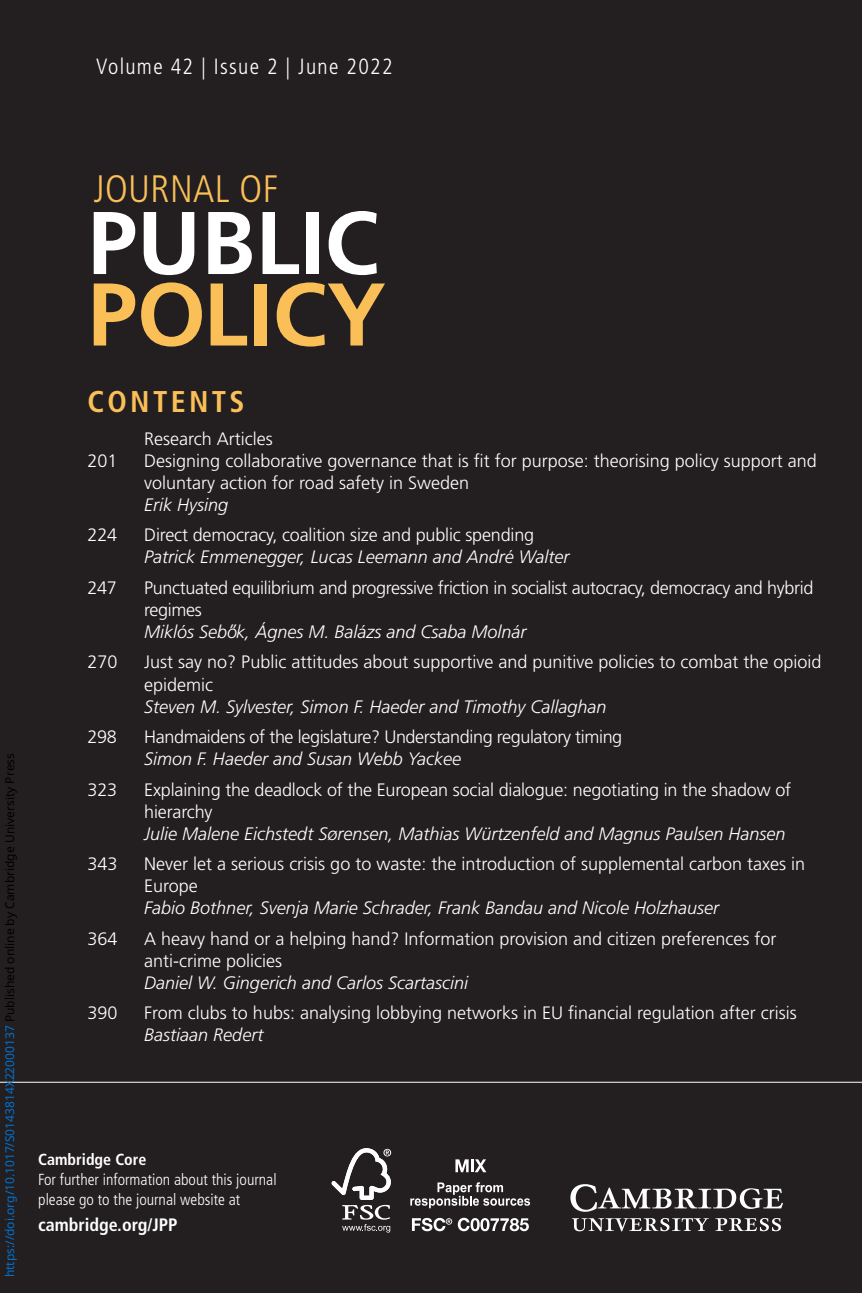
<style>
.page{position:relative;width:862px;height:1293px;background:#231f20}
.page>*{position:absolute;margin:0;border:0;box-sizing:border-box;transform-origin:0 0}
.t1{font:700 88.8px "Frutiger";color:#fff}
.t2{font:700 88.8px "Frutiger";color:#fbbf58}
.t3{font:300 condensed 38.2px "Frutiger";letter-spacing:.01em;color:#fbbf58}
.t4{font:700 condensed 30px "Frutiger LT Std";letter-spacing:.11em;color:#fbbf58}
.t5{font:300 condensed 22px "Frutiger";letter-spacing:.06em;color:#fff}
.t6{font:300 18px/22px "Frutiger";color:#fff}
.t7{font:italic 300 18px "Frutiger";color:#fff}
.t8{font:300 18px/22px "Frutiger";letter-spacing:-.02em;color:#fff}
.t9{font:700 condensed 18px "Frutiger LT Std";color:#fff}
.t10{font:300 condensed 16px/20px "Frutiger";color:#fff}
.t11{font:700 condensed 16px "Frutiger LT Std";color:#fff}
.t12{font:12px "Noto Sans";color:#0172cf}
.s1{color:#000}
</style>
<div class="page">
<hr style="left:0;top:1081px;width:862px;height:1px;background:#fff">
<svg style="left:570px;top:1184px;width:213px;height:47px"></svg>
<svg style="left:455px;top:1159px;width:31px;height:13px"></svg>
<svg style="left:410px;top:1182px;width:120px;height:26px"></svg>
<svg style="left:412px;top:1218px;width:40px;height:13px"></svg>
<svg style="left:458px;top:1217px;width:71px;height:14px"></svg>
<svg style="left:332px;top:1148px;width:59px;height:84px"></svg>
<p class="t5" style="left:96px;top:54px;width:298px">Volume 42 | Issue 2 | June 2022</p>
<p class="t12" style="left:1px;top:1277px;width:526px;rotate:-90deg">https://doi.org/10.1017/S0143814X22000137 <span class="s1">Published online by Cambridge University Press</span></p>
<h2 class="t3" style="left:94px;top:167px;width:181px">journal of</h2>
<h1 class="t1" style="left:88px;top:191px;width:293px">PUBLIC</h1>
<h1 class="t2" style="left:88px;top:262px;width:300px">POLICY</h1>
<h3 class="t4" style="left:88px;top:383px;width:158px">contents</h3>
<p class="t6" style="left:144px;top:428px;width:130px">Research Articles</p>
<p class="t6" style="left:88px;top:450px;width:32px">201</p>
<p class="t6" style="left:144px;top:450px;width:674px">Designing collaborative governance that is fit for purpose: theorising policy support and voluntary action for road safety in Sweden</p>
<p class="t7" style="left:144px;top:494px;width:86px">Erik Hysing</p>
<p class="t6" style="left:88px;top:524px;width:31px">224</p>
<p class="t6" style="left:144px;top:524px;width:391px">Direct democracy, coalition size and public spending</p>
<p class="t7" style="left:144px;top:547px;width:427px">Patrick Emmenegger, Lucas Leemann and André Walter</p>
<p class="t6" style="left:88px;top:577px;width:31px">247</p>
<p class="t8" style="left:144px;top:577px;width:670px">Punctuated equilibrium and progressive friction in socialist autocracy, democracy and hybrid regimes</p>
<p class="t7" style="left:144px;top:621px;width:384px">Miklós Sebo”k, Ágnes M. Balázs and Csaba Molnár</p>
<p class="t6" style="left:88px;top:651px;width:32px">270</p>
<p class="t6" style="left:144px;top:651px;width:679px">Just say no? Public attitudes about supportive and punitive policies to combat the opioid epidemic</p>
<p class="t7" style="left:144px;top:696px;width:463px">Steven M. Sylvester, Simon F. Haeder and Timothy Callaghan</p>
<p class="t6" style="left:88px;top:726px;width:31px">298</p>
<p class="t8" style="left:144px;top:726px;width:479px">Handmaidens of the legislature? Understanding regulatory timing</p>
<p class="t7" style="left:144px;top:748px;width:318px">Simon F. Haeder and Susan Webb Yackee</p>
<p class="t6" style="left:88px;top:778px;width:31px">323</p>
<p class="t6" style="left:144px;top:778px;width:648px">Explaining the deadlock of the European social dialogue: negotiating in the shadow of hierarchy</p>
<p class="t7" style="left:144px;top:823px;width:643px">Julie Malene Eichstedt Sørensen, Mathias Würtzenfeld and Magnus Paulsen Hansen</p>
<p class="t6" style="left:88px;top:853px;width:32px">343</p>
<p class="t6" style="left:144px;top:853px;width:662px">Never let a serious crisis go to waste: the introduction of supplemental carbon taxes in<br>Europe</p>
<p class="t7" style="left:144px;top:897px;width:576px">Fabio Bothner, Svenja Marie Schrader, Frank Bandau and Nicole Holzhauser</p>
<p class="t6" style="left:88px;top:927px;width:32px">364</p>
<p class="t6" style="left:144px;top:927px;width:634px">A heavy hand or a helping hand? Information provision and citizen preferences for anti-crime policies</p>
<p class="t7" style="left:144px;top:972px;width:325px">Daniel W. Gingerich and Carlos Scartascini</p>
<p class="t6" style="left:88px;top:1002px;width:32px">390</p>
<p class="t6" style="left:144px;top:1002px;width:654px">From clubs to hubs: analysing lobbying networks in EU financial regulation after crisis</p>
<p class="t7" style="left:144px;top:1024px;width:121px">Bastiaan Redert</p>
<p class="t11" style="left:38px;top:1150px;width:110px">Cambridge Core</p>
<p class="t10" style="left:38px;top:1170px;width:240px">For further information about this journal please go to the journal website at</p>
<p class="t9" style="left:38px;top:1214px;width:141px">cambridge.org/JPP</p>
</div>
